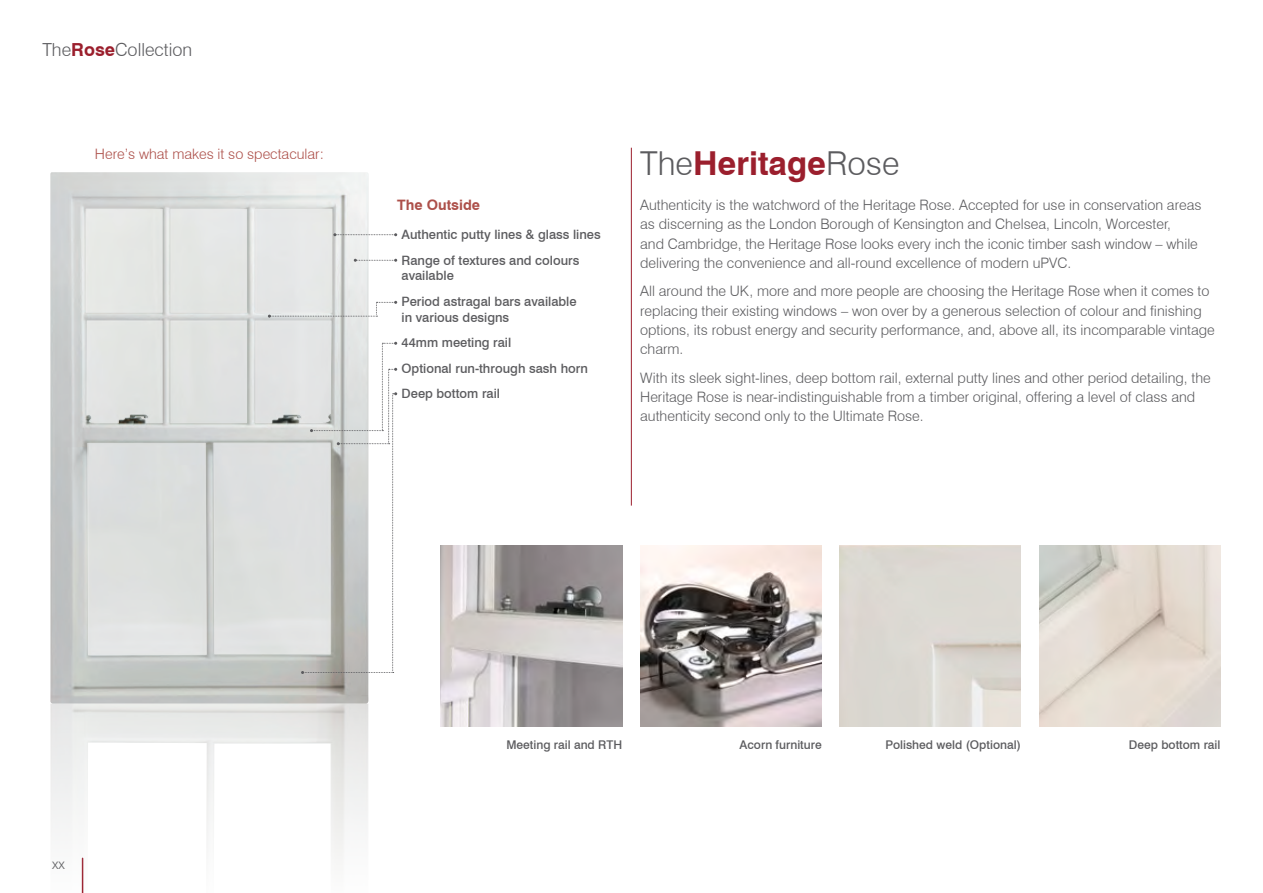
<style>
.page{position:relative;width:1263px;height:893px;background:#fff}
.page>*{position:absolute;margin:0;border:0;box-sizing:border-box;transform-origin:0 0}
.t1{font:700 33px "Swiss 721 BT";color:#9b1f2d}
.t2{font:300 18px "Swiss 721 BT";color:#5c5c5f}
.t3{font:300 14.4px/19.2px "Swiss 721 BT";color:#5c5c5f}
.t4{font:300 14.4px "Swiss 721 BT";color:#ad504a}
.t5{font:700 14.4px "Swiss 721 BT";color:#ad504a}
.t6{font:500 12.9px/15.9px "Swiss 721 BT";color:#5c5c5f}
.t7{font:500 12px "Swiss 721 BT";color:#5c5c5f}
.s1{font-weight:700;color:#9b1f2d}
.s2{font-weight:300;color:#5c5c5f}
</style>
<div class="page">
<img style="left:50px;top:172px;width:318px;height:721px">
<img style="left:840px;top:546px;width:181px;height:181px">
<img style="left:641px;top:546px;width:181px;height:181px">
<img style="left:1039px;top:546px;width:181px;height:181px">
<hr style="left:631px;top:148px;width:1px;height:358px;background:#9b1f2d">
<img style="left:441px;top:546px;width:181px;height:181px">
<img style="left:86px;top:209px;width:246px;height:446px">
<svg style="left:333px;top:233px;width:64px;height:3px"></svg>
<svg style="left:268px;top:301px;width:129px;height:17px"></svg>
<svg style="left:354px;top:259px;width:43px;height:3px"></svg>
<svg style="left:301px;top:342px;width:96px;height:332px"></svg>
<p class="t2" style="left:42px;top:39px;width:151px">The<span class="s1">Rose</span>Collection</p>
<p class="t4" style="left:95px;top:145px;width:230px">Here’s what makes it so spectacular:</p>
<p class="t5" style="left:397px;top:196px;width:84px">The Outside</p>
<p class="t6" style="left:402px;top:226px;width:201px">Authentic putty lines &amp; glass lines</p>
<p class="t6" style="left:402px;top:252px;width:179px">Range of textures and colours available</p>
<p class="t6" style="left:402px;top:293px;width:176px">Period astragal bars available in various designs</p>
<p class="t6" style="left:402px;top:335px;width:111px">44mm meeting rail</p>
<p class="t6" style="left:402px;top:360px;width:188px">Optional run-through sash horn</p>
<p class="t6" style="left:402px;top:386px;width:100px">Deep bottom rail</p>
<p class="t1" style="left:640px;top:143px;width:261px"><span class="s2">The</span>Heritage<span class="s2">Rose</span></p>
<p class="t3" style="left:640px;top:195px;width:563px">Authenticity is the watchword of the Heritage Rose. Accepted for use in conservation areas as discerning as the London Borough of Kensington and Chelsea, Lincoln, Worcester,<br>and Cambridge, the Heritage Rose looks every inch the iconic timber sash window – while delivering the convenience and all-round excellence of modern uPVC.</p>
<p class="t3" style="left:640px;top:282px;width:576px">All around the UK, more and more people are choosing the Heritage Rose when it comes to replacing their existing windows – won over by a generous selection of colour and finishing options, its robust energy and security performance, and, above all, its incomparable vintage charm.</p>
<p class="t3" style="left:640px;top:368px;width:572px">With its sleek sight-lines, deep bottom rail, external putty lines and other period detailing, the<br>Heritage Rose is near-indistinguishable from a timber original, offering a level of class and authenticity second only to the Ultimate Rose.</p>
<p class="t3" style="left:52px;top:854px;width:14px">xx</p>
<p class="t7" style="left:506px;top:738px;width:117px">Meeting rail and RTH</p>
<p class="t7" style="left:740px;top:738px;width:84px">Acorn furniture</p>
<p class="t7" style="left:885px;top:738px;width:137px">Polished weld (Optional)</p>
<p class="t7" style="left:1129px;top:738px;width:93px">Deep bottom rail</p>
</div>
